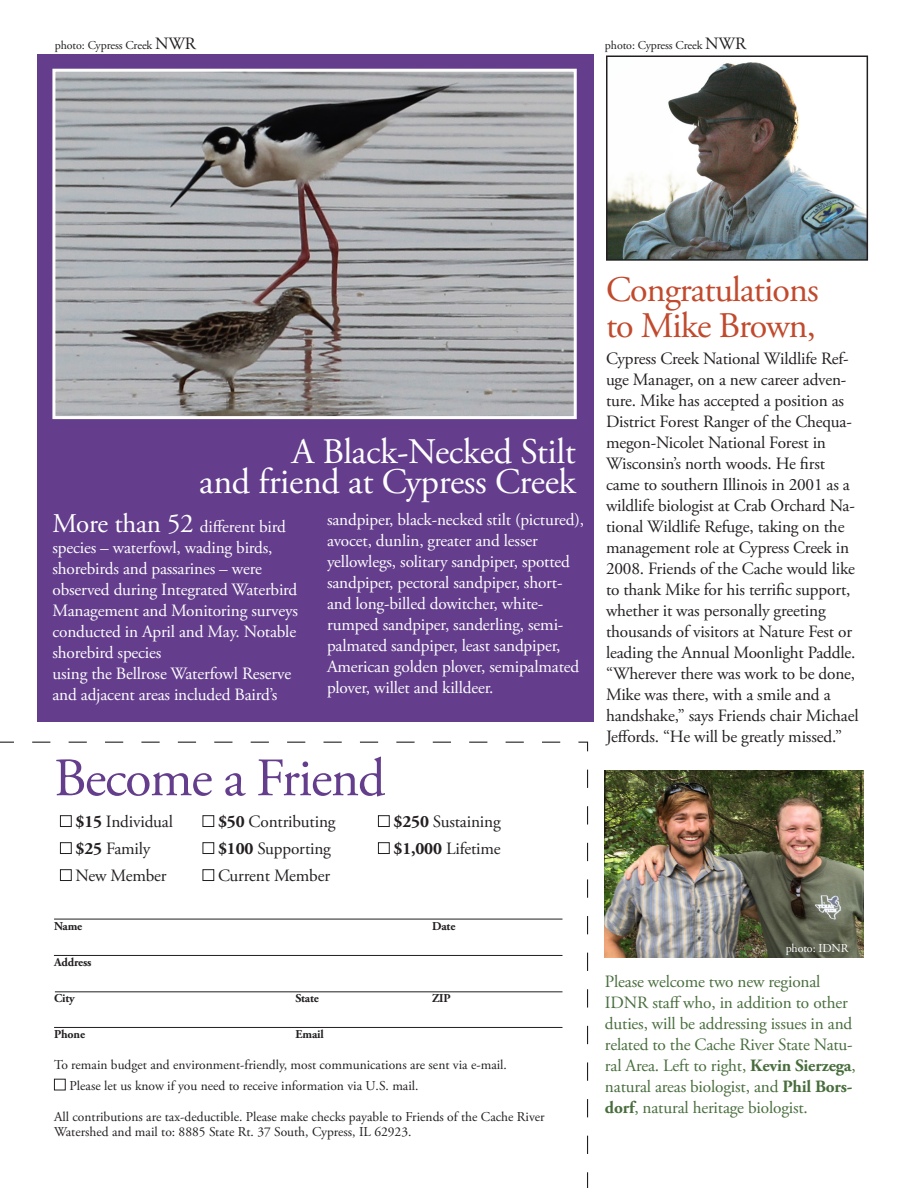
<style>
.page{position:relative;width:918px;height:1188px;background:#fff}
.page>*{position:absolute;margin:0;border:0;box-sizing:border-box;transform-origin:0 0}
.body_text{font:54px "Adobe Garamond Pro";letter-spacing:-.025em;color:#643e8d}
.body_text-2{font:36px/30px "Adobe Garamond Pro";letter-spacing:-.01em;color:#fff;text-align:right}
.body_text-3{font:36px/36px "Adobe Garamond Pro";letter-spacing:-.025em;color:#c14a2d}
.body_text-4{font:17.25px/21px "Adobe Garamond Pro";letter-spacing:-.01em;color:#231f20}
.body_text-5{font:17.25px/21px "Adobe Garamond Pro";letter-spacing:-.01em;color:#fff}
.body_text-6{font:17.25px/21px "Adobe Garamond Pro";letter-spacing:-.01em;color:#486d3d}
.t1{font:13.5px/21px "Adobe Garamond Pro";color:#231f20}
.body_text-7{font:12px "Adobe Garamond Pro";letter-spacing:-.01em;color:#231f20}
.body_text-8{font:700 12px "Adobe Garamond Pro";letter-spacing:-.01em;color:#231f20}
.body_text-9{font:12px "Adobe Garamond Pro";letter-spacing:-.01em;color:#fff}
.s1{font-size:17.25px}
.s2{font-size:27px}
.s3{font-weight:700}
</style>
<div class="page">
<svg style="left:0;top:741px;width:589px;height:447px"></svg>
<hr style="left:54px;top:1027px;width:508px;height:1px;background:#231f20">
<div style="left:54px;top:1079px;width:12px;height:11px;border:1px solid #231f20"></div>
<div style="left:60px;top:815px;width:12px;height:12px;border:1px solid #231f20"></div>
<div style="left:203px;top:815px;width:11px;height:12px;border:1px solid #231f20"></div>
<div style="left:378px;top:815px;width:12px;height:12px;border:1px solid #231f20"></div>
<div style="left:60px;top:842px;width:12px;height:12px;border:1px solid #231f20"></div>
<div style="left:203px;top:842px;width:11px;height:12px;border:1px solid #231f20"></div>
<div style="left:378px;top:842px;width:12px;height:12px;border:1px solid #231f20"></div>
<div style="left:60px;top:869px;width:12px;height:12px;border:1px solid #231f20"></div>
<div style="left:203px;top:869px;width:11px;height:12px;border:1px solid #231f20"></div>
<hr style="left:54px;top:919px;width:508px;height:1px;background:#231f20">
<hr style="left:54px;top:955px;width:509px;height:1px;background:#231f20">
<hr style="left:55px;top:991px;width:508px;height:1px;background:#231f20">
<div style="left:38px;top:54px;width:556px;height:668px;background:#643e8d"></div>
<img style="left:56px;top:73px;width:517px;height:342px">
<div style="left:52px;top:69px;width:525px;height:350px;border:3px solid #fff"></div>
<img style="left:605px;top:770px;width:259px;height:188px">
<img style="left:609px;top:62px;width:256px;height:196px">
<div style="left:606px;top:56px;width:262px;height:205px;border:2px solid #231f20"></div>
<p class="body_text-7" style="left:55px;top:38px;width:143px">photo: Cypress Creek <span class="s1">NWR</span></p>
<p class="body_text-7" style="left:605px;top:38px;width:143px">photo: Cypress Creek <span class="s1">NWR</span></p>
<p class="body_text-2" style="left:199px;top:438px;width:378px">A Black-Necked Stilt<br>and friend at Cypress Creek</p>
<p class="body_text-5" style="left:52px;top:517px;width:247px"><span class="s2">More than 52</span> different bird species – waterfowl, wading birds, shorebirds and passarines – were observed during Integrated Waterbird Management and Monitoring surveys conducted in April and May. Notable shorebird species<br>using the Bellrose Waterfowl Reserve and adjacent areas included Baird’s</p>
<p class="body_text-5" style="left:327px;top:510px;width:259px">sandpiper, black-necked stilt (pictured), avocet, dunlin, greater and lesser yellowlegs, solitary sandpiper, spotted sandpiper, pectoral sandpiper, short&shy;and long-billed dowitcher, white&shy;rumped sandpiper, sanderling, semi&shy;palmated sandpiper, least sandpiper, American golden plover, semipalmated plover, willet and killdeer.</p>
<p class="body_text" style="left:54px;top:746px;width:333px">Become a Friend</p>
<p class="body_text-4" style="left:76px;top:812px;width:99px"><span class="s3">$15</span> Individual</p>
<p class="body_text-4" style="left:218px;top:812px;width:119px"><span class="s3">$50</span> Contributing</p>
<p class="body_text-4" style="left:394px;top:812px;width:109px"><span class="s3">$250</span> Sustaining</p>
<p class="body_text-4" style="left:76px;top:839px;width:76px"><span class="s3">$25</span> Family</p>
<p class="body_text-4" style="left:218px;top:839px;width:114px"><span class="s3">$100</span> Supporting</p>
<p class="body_text-4" style="left:394px;top:839px;width:109px"><span class="s3">$1,000</span> Lifetime</p>
<p class="body_text-4" style="left:76px;top:866px;width:92px">New Member</p>
<p class="body_text-4" style="left:218px;top:866px;width:113px">Current Member</p>
<p class="body_text-8" style="left:54px;top:920px;width:30px">Name</p>
<p class="body_text-8" style="left:432px;top:920px;width:25px">Date</p>
<p class="body_text-8" style="left:54px;top:956px;width:39px">Address</p>
<p class="body_text-8" style="left:54px;top:992px;width:22px">City</p>
<p class="body_text-8" style="left:296px;top:992px;width:25px">State</p>
<p class="body_text-8" style="left:432px;top:992px;width:20px">ZIP</p>
<p class="body_text-8" style="left:54px;top:1028px;width:32px">Phone</p>
<p class="body_text-8" style="left:296px;top:1028px;width:30px">Email</p>
<p class="t1" style="left:70px;top:1055px;width:439px;text-indent:-16px">To remain budget and environment-friendly, most communications are sent via e-mail.<br>Please let us know if you need to receive information via U.S. mail.</p>
<p class="t1" style="left:54px;top:1109px;width:492px;line-height:15.5px">All contributions are tax-deductible. Please make checks payable to Friends of the Cache River<br>Watershed and mail to: 8885 State Rt. 37 South, Cypress, IL 62923.</p>
<p class="body_text-3" style="left:606px;top:272px;width:214px">Congratulations to Mike Brown,</p>
<p class="body_text-4" style="left:606px;top:348px;width:254px">Cypress Creek National Wildlife Ref&shy;uge Manager, on a new career adven&shy;ture. Mike has accepted a position as District Forest Ranger of the Chequa&shy;megon-Nicolet National Forest in Wisconsin’s north woods. He first came to southern Illinois in 2001 as a wildlife biologist at Crab Orchard Na&shy;tional Wildlife Refuge, taking on the management role at Cypress Creek in 2008. Friends of the Cache would like to thank Mike for his terrific support, whether it was personally greeting thousands of visitors at Nature Fest or leading the Annual Moonlight Paddle. “Wherever there was work to be done, Mike was there, with a smile and a handshake,” says Friends chair Michael Jeffords. “He will be greatly missed.”</p>
<p class="body_text-9" style="left:786px;top:941px;width:64px">photo: IDNR</p>
<p class="body_text-6" style="left:605px;top:972px;width:252px">Please welcome two new regional IDNR staff who, in addition to other duties, will be addressing issues in and related to the Cache River State Natu&shy;ral Area. Left to right, <span class="s3">Kevin Sierzega</span>, natural areas biologist, and <span class="s3">Phil Bors&shy;dorf</span>, natural heritage biologist.</p>
</div>
